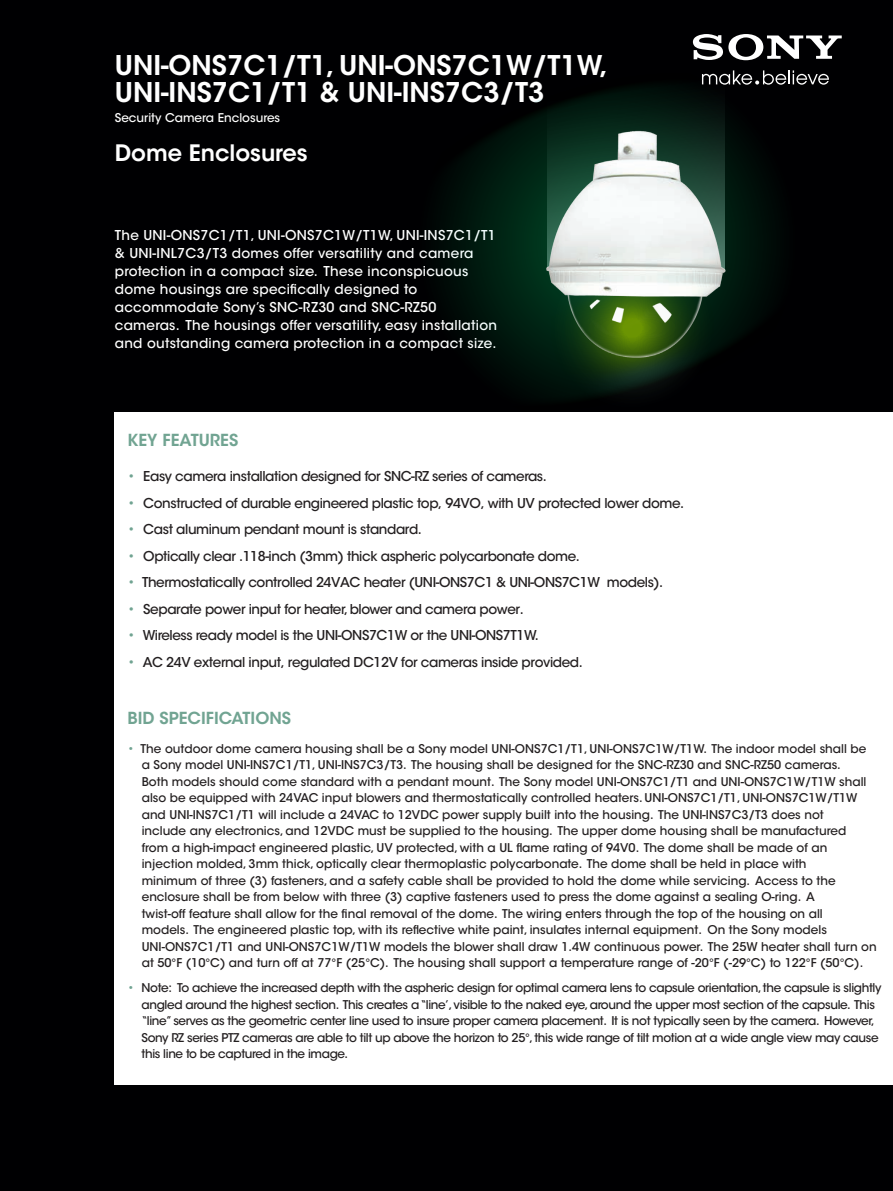
<style>
.page{position:relative;width:893px;height:1191px;background:#000002}
.page>*{position:absolute;margin:0;border:0;box-sizing:border-box;transform-origin:0 0}
.t1{font:600 27px/27px "ITC Avant Garde Std";color:#fff}
.t2{font:600 22.5px "ITC Avant Garde Std";color:#fff}
.t3{font:600 16.5px "ITC Avant Garde Std";color:#71a492}
.t4{font:500 13.5px "ITC Avant Garde Std";letter-spacing:-.03em;color:#231f20}
.t5{font:500 13.5px/18px "ITC Avant Garde Std";letter-spacing:.02em;color:#fff}
.t6{font:500 12px/16.5px "ITC Avant Garde Std";color:#231f20}
.t7{font:500 12px/16.5px "ITC Avant Garde Std";letter-spacing:-.03em;color:#231f20}
.t8{font:500 12px "ITC Avant Garde Std";color:#fff}
.s1{color:#71a492}
</style>
<div class="page">
<div style="left:115px;top:412px;width:778px;height:672px;background:#fff"></div>
<svg style="left:444px;top:41px;width:327px;height:178px"></svg>
<svg style="left:442px;top:222px;width:331px;height:176px"></svg>
<svg style="left:547px;top:46px;width:177px;height:74px"></svg>
<img style="left:530px;top:120px;width:208px;height:253px">
<svg style="left:702px;top:70px;width:127px;height:15px"></svg>
<svg style="left:693px;top:34px;width:149px;height:26px"></svg>
<h1 class="t1" style="left:115px;top:52px;width:495px">UNI-ONS7C1/T1, UNI-ONS7C1W/T1W,<br>UNI-INS7C1/T1 &amp; UNI-INS7C3/T3</h1>
<p class="t8" style="left:115px;top:110px;width:167px">Security Camera Enclosures</p>
<h2 class="t2" style="left:115px;top:139px;width:194px">Dome Enclosures</h2>
<p class="t5" style="left:115px;top:226px;width:384px">The UNI-ONS7C1/T1, UNI-ONS7C1W/T1W, UNI-INS7C1/T1 &amp; UNI-INL7C3/T3 domes offer versatility and camera protection in a compact size. These inconspicuous dome housings are specifically designed to accommodate Sony’s SNC-RZ30 and SNC-RZ50 cameras. The housings offer versatility, easy installation and outstanding camera protection in a compact size.</p>
<h3 class="t3" style="left:128px;top:429px;width:112px">KEY FEATURES</h3>
<p class="t4" style="left:128px;top:468px;width:421px"><span class="s1">•</span> Easy camera installation designed for SNC-RZ series of cameras.</p>
<p class="t4" style="left:128px;top:494px;width:558px"><span class="s1">•</span> Constructed of durable engineered plastic top, 94VO, with UV protected lower dome.</p>
<p class="t4" style="left:128px;top:521px;width:296px"><span class="s1">•</span> Cast aluminum pendant mount is standard.</p>
<p class="t4" style="left:128px;top:547px;width:454px"><span class="s1">•</span> Optically clear .118-inch (3mm) thick aspheric polycarbonate dome.</p>
<p class="t4" style="left:128px;top:574px;width:537px"><span class="s1">•</span> Thermostatically controlled 24VAC heater (UNI-ONS7C1 &amp; UNI-ONS7C1W models).</p>
<p class="t4" style="left:128px;top:600px;width:398px"><span class="s1">•</span> Separate power input for heater, blower and camera power.</p>
<p class="t4" style="left:128px;top:627px;width:413px"><span class="s1">•</span> Wireless ready model is the UNI-ONS7C1W or the UNI-ONS7T1W.</p>
<p class="t4" style="left:128px;top:653px;width:457px"><span class="s1">•</span> AC 24V external input, regulated DC12V for cameras inside provided.</p>
<h3 class="t3" style="left:128px;top:707px;width:165px">BID SPECIFICATIONS</h3>
<p class="t6" style="left:142px;top:740px;width:736px;text-indent:-14px"><span class="s1">•</span> The outdoor dome camera housing shall be a Sony model UNI-ONS7C1/T1, UNI-ONS7C1W/T1W. The indoor model shall be a Sony model UNI-INS7C1/T1, UNI-INS7C3/T3. The housing shall be designed for the SNC-RZ30 and SNC-RZ50 cameras.<br>Both models should come standard with a pendant mount. The Sony model UNI-ONS7C1/T1 and UNI-ONS7C1W/T1W shall also be equipped with 24VAC input blowers and thermostatically controlled heaters. UNI-ONS7C1/T1, UNI-ONS7C1W/T1W and UNI-INS7C1/T1 will include a 24VAC to 12VDC power supply built into the housing. The UNI-INS7C3/T3 does not<br>include any electronics, and 12VDC must be supplied to the housing. The upper dome housing shall be manufactured<br>from a high-impact engineered plastic, UV protected, with a UL flame rating of 94V0. The dome shall be made of an injection molded, 3mm thick, optically clear thermoplastic polycarbonate. The dome shall be held in place with<br>minimum of three (3) fasteners, and a safety cable shall be provided to hold the dome while servicing. Access to the enclosure shall be from below with three (3) captive fasteners used to press the dome against a sealing O-ring. A<br>twist-off feature shall allow for the final removal of the dome. The wiring enters through the top of the housing on all<br>models. The engineered plastic top, with its reflective white paint, insulates internal equipment. On the Sony models UNI-ONS7C1/T1 and UNI-ONS7C1W/T1W models the blower shall draw 1.4W continuous power. The 25W heater shall turn on at 50°F (10°C) and turn off at 77°F (25°C). The housing shall support a temperature range of -20°F (-29°C) to 122°F (50°C).</p>
<p class="t7" style="left:142px;top:979px;width:741px;text-indent:-14px"><span class="s1">•</span> Note: To achieve the increased depth with the aspheric design for optimal camera lens to capsule orientation, the capsule is slightly angled around the highest section. This creates a “line’, visible to the naked eye, around the upper most section of the capsule. This “line” serves as the geometric center line used to insure proper camera placement. It is not typically seen by the camera. However, Sony RZ series PTZ cameras are able to tilt up above the horizon to 25°, this wide range of tilt motion at a wide angle view may cause this line to be captured in the image.</p>
</div>
